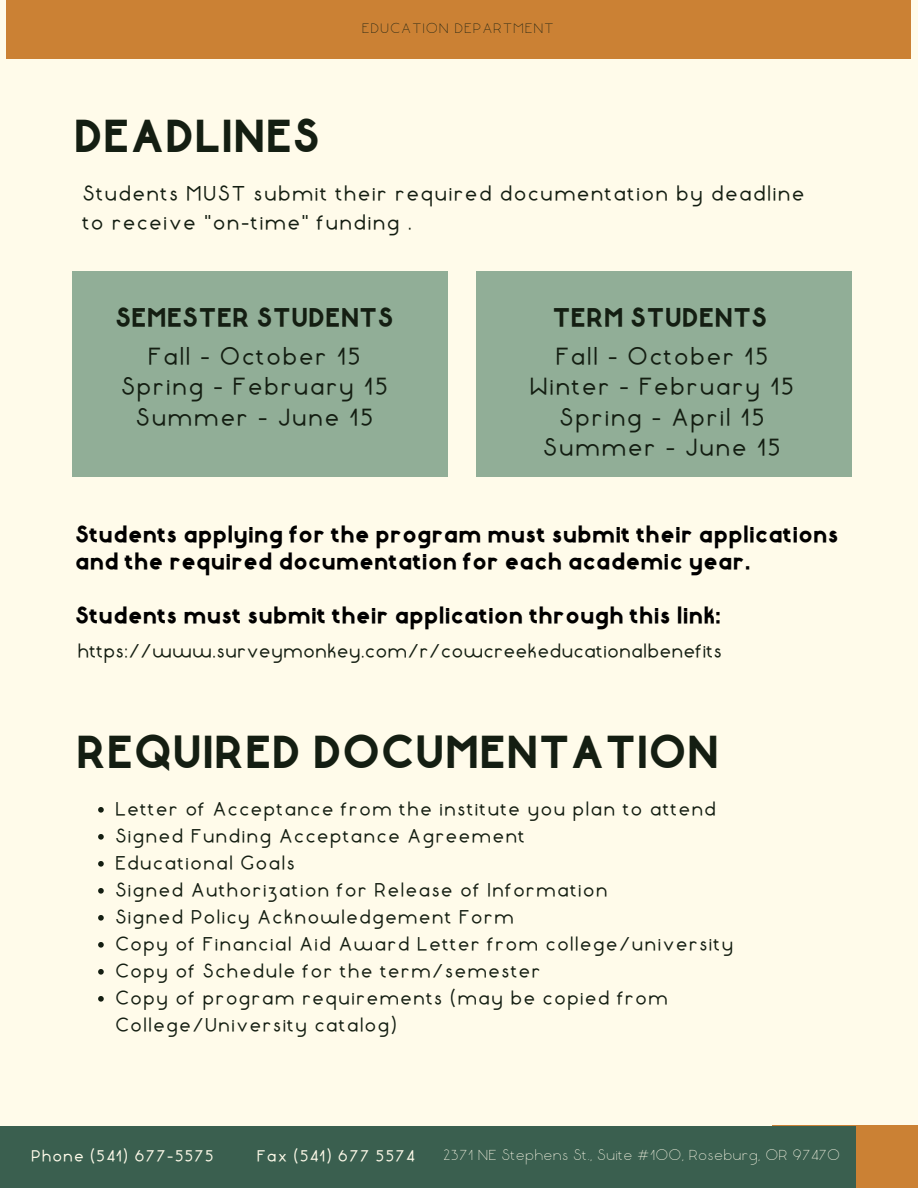
<style>
.page{position:relative;width:918px;height:1188px;background:#fffbea}
.page>*{position:absolute;margin:0;border:0;box-sizing:border-box;transform-origin:0 0}
.t1{font:900 38.25px "Liberal";color:#141e12}
.t2{font:700 22.65px "Liberal";letter-spacing:.05em;color:#141e12}
.t3{font:900 22.05px "Liberal";color:#141e12}
.t4{font:900 19.5px/27px "Liberal";color:#000}
.t5{font:700 19.5px/29.2px "Liberal";letter-spacing:.05em;color:#141e12}
.t6{font:700 18px/27px "Liberal";letter-spacing:.05em;color:#141e12}
.t7{font:700 18px "Liberal";color:#141e12}
.t8{font:300 15px "Liberal";color:#fffbea}
.t9{font:700 15px "Liberal";letter-spacing:.05em;color:#fffbea}
.t10{font:300 14.1px "Liberal";letter-spacing:.05em;color:#141e12}
</style>
<div class="page">
<div style="left:6px;top:0;width:905px;height:58px;background:#cb8134"></div>
<div style="left:772px;top:1126px;width:146px;height:62px;background:#cb8134"></div>
<div style="left:0;top:1126px;width:856px;height:62px;background:#3a5f4f"></div>
<svg style="left:98px;top:807px;width:6px;height:6px"></svg>
<svg style="left:98px;top:834px;width:6px;height:6px"></svg>
<svg style="left:98px;top:861px;width:6px;height:6px"></svg>
<svg style="left:98px;top:888px;width:6px;height:6px"></svg>
<svg style="left:98px;top:915px;width:6px;height:6px"></svg>
<svg style="left:98px;top:942px;width:6px;height:6px"></svg>
<svg style="left:98px;top:969px;width:6px;height:6px"></svg>
<svg style="left:98px;top:996px;width:6px;height:6px"></svg>
<div style="left:72px;top:272px;width:376px;height:205px;background:#91ae97"></div>
<div style="left:476px;top:272px;width:376px;height:205px;background:#91ae97"></div>
<p class="t1" style="left:76px;top:115px;width:249px">DEADLINES</p>
<p class="t10" style="left:363px;top:21px;width:194px">EDUCATION DEPARTMENT</p>
<p class="t5" style="left:84px;top:179px;width:724px">Students MUST submit their required documentation by deadline to receive "on-time" funding .</p>
<p class="t3" style="left:117px;top:306px;width:280px">SEMESTER STUDENTS</p>
<p class="t3" style="left:554px;top:306px;width:217px">TERM STUDENTS</p>
<p class="t2" style="left:150px;top:343px;width:215px">Fall - October 15</p>
<p class="t2" style="left:122px;top:374px;width:269px">Spring - February 15</p>
<p class="t2" style="left:137px;top:404px;width:240px">Summer - June 15</p>
<p class="t2" style="left:557px;top:343px;width:215px">Fall - October 15</p>
<p class="t2" style="left:531px;top:374px;width:266px">Winter - February 15</p>
<p class="t2" style="left:561px;top:404px;width:207px">Spring - April 15</p>
<p class="t2" style="left:545px;top:435px;width:240px">Summer - June 15</p>
<p class="t4" style="left:76px;top:521px;width:765px">Students applying for the program must submit their applications and the required documentation for each academic year.</p>
<p class="t4" style="left:76px;top:602px;width:647px">Students must submit their application through this link:</p>
<p class="t7" style="left:79px;top:641px;width:646px">https://www.surveymonkey.com/r/cowcreekeducationalbenefits</p>
<p class="t1" style="left:79px;top:730px;width:645px">REQUIRED DOCUMENTATION</p>
<p class="t6" style="left:116px;top:796px;width:603px">Letter of Acceptance from the institute you plan to attend</p>
<p class="t6" style="left:116px;top:823px;width:412px">Signed Funding Acceptance Agreement</p>
<p class="t6" style="left:116px;top:850px;width:182px">Educational Goals</p>
<p class="t6" style="left:116px;top:877px;width:494px">Signed Authorization for Release of Information</p>
<p class="t6" style="left:116px;top:904px;width:401px">Signed Policy Acknowledgement Form</p>
<p class="t6" style="left:116px;top:931px;width:620px">Copy of Financial Aid Award Letter from college/university</p>
<p class="t6" style="left:116px;top:958px;width:427px">Copy of Schedule for the term/semester</p>
<p class="t6" style="left:116px;top:985px;width:555px">Copy of program requirements (may be copied from<br>College/University catalog)</p>
<p class="t9" style="left:32px;top:1147px;width:184px">Phone (541) 677-5575</p>
<p class="t9" style="left:258px;top:1147px;width:159px">Fax (541) 677 5574</p>
<p class="t8" style="left:444px;top:1147px;width:399px">2371 NE Stephens St., Suite #100, Roseburg, OR 97470</p>
</div>
